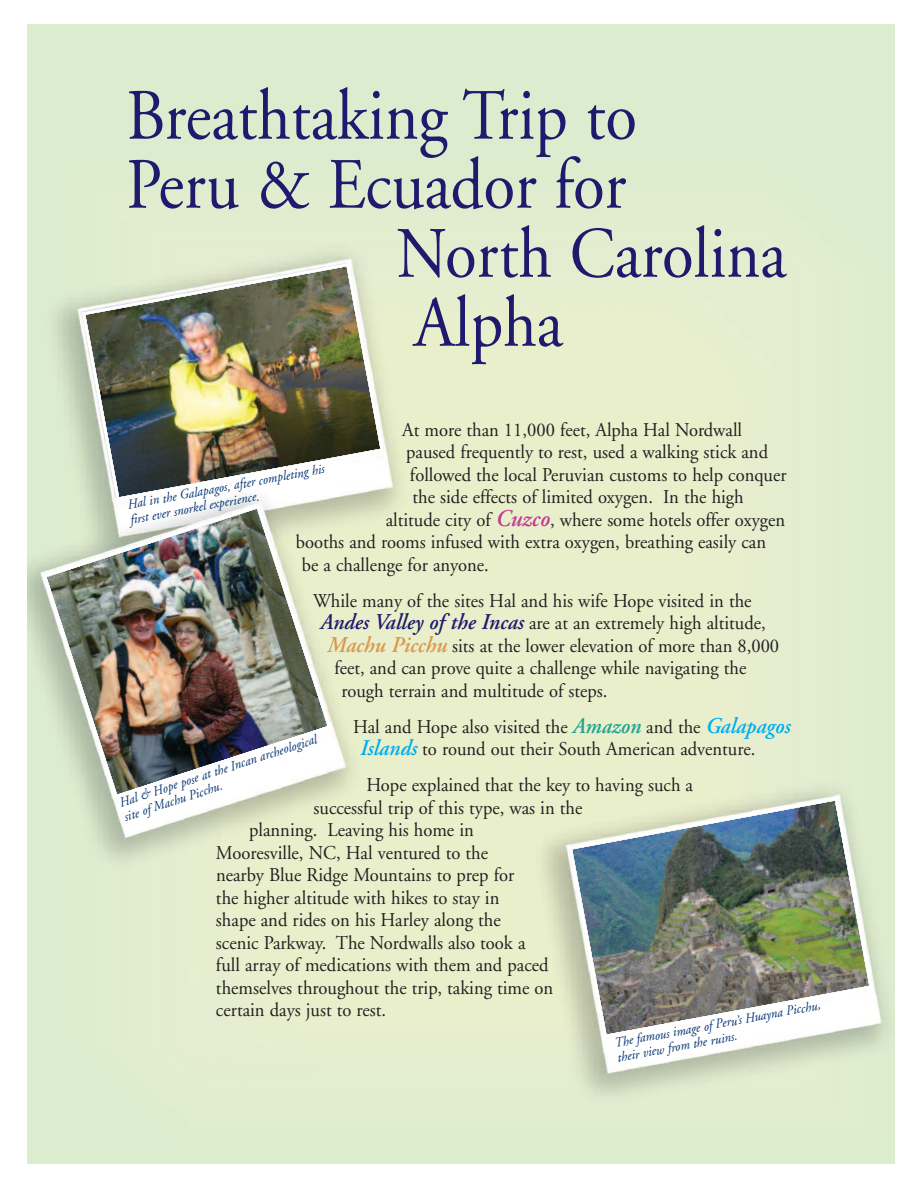
<style>
.page{position:relative;width:918px;height:1190px;background:#fff}
.page>*{position:absolute;margin:0;border:0;box-sizing:border-box;transform-origin:0 0}
.t1{font:72px "Adobe Garamond";color:#1f1a6d;scale:.9 1}
.t2{font:19.5px/22.5px "Adobe Garamond";color:#231f20;scale:.95 1}
.t3{font:italic 13.5px/15.3px "Adobe Garamond";color:#013371;scale:.95 1}
.s1{font-weight:600;font-style:italic;font-size:24px;color:#c33b96}
.s2{font-weight:600;font-style:italic;font-size:22.5px;color:#1f1a6d}
.s3{font-weight:600;font-style:italic;font-size:22.5px;color:#da984d}
.s4{font-weight:600;font-style:italic;font-size:22.5px;color:#21a193}
.s5{font-weight:600;font-style:italic;font-size:22.5px;color:#00aeef}
</style>
<div class="page">
<img style="left:27px;top:24px;width:868px;height:1140px">
<h1 class="t1" style="left:126px;top:87px;width:569px">Breathtaking Trip to</h1>
<h1 class="t1" style="left:126px;top:156px;width:557px">Peru &amp; Ecuador for</h1>
<h1 class="t1" style="left:396px;top:225px;width:435px">North Carolina</h1>
<h1 class="t1" style="left:414px;top:294px;width:167px">Alpha</h1>
<p class="t2" style="left:402px;top:420px;width:359px">At more than 11,000 feet, Alpha Hal Nordwall</p>
<p class="t2" style="left:406px;top:442px;width:383px">paused frequently to rest, used a walking stick and</p>
<p class="t2" style="left:410px;top:465px;width:398px">followed the local Peruvian customs to help conquer</p>
<p class="t2" style="left:413px;top:487px;width:350px">the side effects of limited oxygen. In the high</p>
<p class="t2" style="left:386px;top:510px;width:422px">altitude city of <span class="s1">Cuzco</span>, where some hotels offer oxygen</p>
<p class="t2" style="left:296px;top:532px;width:497px">booths and rooms infused with extra oxygen, breathing easily can</p>
<p class="t2" style="left:302px;top:555px;width:198px">be a challenge for anyone.</p>
<p class="t2" style="left:313px;top:591px;width:463px">While many of the sites Hal and his wife Hope visited in the</p>
<p class="t2" style="left:320px;top:613px;width:470px"><span class="s2">Andes Valley of the Incas</span> are at an extremely high altitude,</p>
<p class="t2" style="left:328px;top:636px;width:477px"><span class="s3">Machu Picchu</span> sits at the lower elevation of more than 8,000</p>
<p class="t2" style="left:334px;top:658px;width:435px">feet, and can prove quite a challenge while navigating the</p>
<p class="t2" style="left:341px;top:681px;width:282px">rough terrain and multitude of steps.</p>
<p class="t2" style="left:360px;top:717px;width:455px;text-indent:-7px">Hal and Hope also visited the <span class="s4">Amazon</span> and the <span class="s5">Galapagos<br>Islands</span> to round out their South American adventure.</p>
<p class="t2" style="left:366px;top:775px;width:345px">Hope explained that the key to having such a</p>
<p class="t2" style="left:314px;top:798px;width:285px">successful trip of this type, was in the</p>
<p class="t2" style="left:249px;top:820px;width:238px">planning. Leaving his home in</p>
<p class="t2" style="left:216px;top:843px;width:288px">Mooresville, NC, Hal ventured to the</p>
<p class="t2" style="left:216px;top:865px;width:315px">nearby Blue Ridge Mountains to prep for</p>
<p class="t2" style="left:216px;top:888px;width:300px">the higher altitude with hikes to stay in</p>
<p class="t2" style="left:216px;top:910px;width:301px">shape and rides on his Harley along the</p>
<p class="t2" style="left:216px;top:933px;width:327px">scenic Parkway. The Nordwalls also took a</p>
<p class="t2" style="left:216px;top:955px;width:352px">full array of medications with them and paced</p>
<p class="t2" style="left:216px;top:978px;width:357px">themselves throughout the trip, taking time on</p>
<p class="t2" style="left:216px;top:1000px;width:181px">certain days just to rest.</p>
<p class="t3" style="left:126px;top:497px;width:212px;rotate:-10deg">Hal in the Galapagos, after completing his first ever snorkel experience.</p>
<p class="t3" style="left:118px;top:796px;width:219px;rotate:-18deg">Hal &amp; Hope pose at the Incan archeological site of Machu Picchu.</p>
<p class="t3" style="left:613px;top:1035px;width:222px;rotate:-10deg">The famous image of Peru’s Huayna Picchu, their view from the ruins.</p>
</div>
